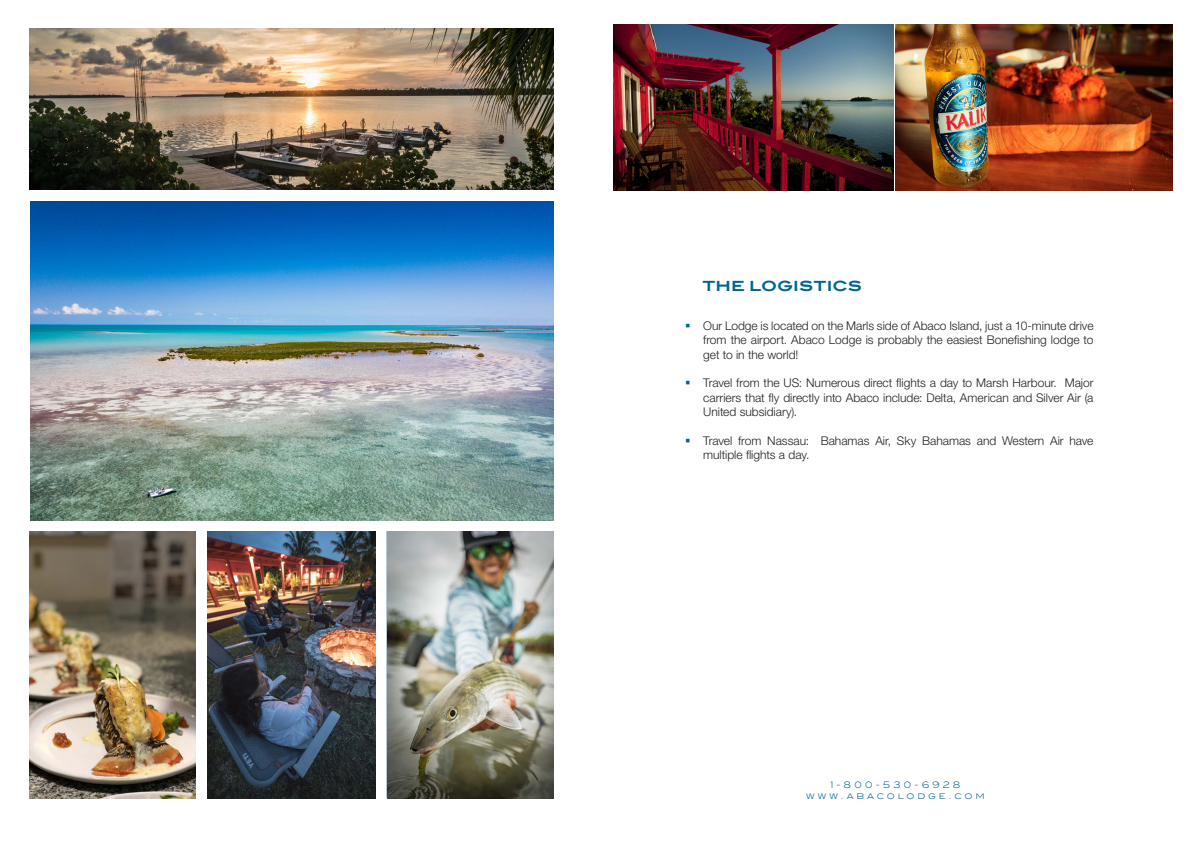
<style>
.page{position:relative;width:1191px;height:842px;background:#fff}
.page>*{position:absolute;margin:0;border:0;box-sizing:border-box;transform-origin:0 0}
.t1{font:700 14px "Blair ITC Std";letter-spacing:.005em;color:#006494}
.t2{font:300 12px/14.4px "Helvetica Neue LT Std";color:#231f20;text-align:justify}
.t3{font:300 9px "Blair ITC Std";letter-spacing:.315em;color:#006494}
.s1{color:#006494}
</style>
<div class="page">
<img style="left:895px;top:24px;width:278px;height:166px">
<img style="left:613px;top:24px;width:280px;height:166px">
<img style="left:30px;top:202px;width:523px;height:319px">
<img style="left:30px;top:531px;width:166px;height:267px">
<img style="left:207px;top:531px;width:168px;height:267px">
<img style="left:387px;top:531px;width:166px;height:267px">
<img style="left:30px;top:28px;width:524px;height:162px">
<p class="t1" style="left:702px;top:277px;width:161px">THE LOGISTICS</p>
<p class="t2" style="left:703px;top:318px;width:392px;text-indent:-18px"><span class="s1">▪</span> Our Lodge is located on the Marls side of Abaco Island, just a 10-minute drive from the airport. Abaco Lodge is probably the easiest Bonefishing lodge to get to in the world!</p>
<p class="t2" style="left:703px;top:376px;width:392px;text-indent:-18px"><span class="s1">▪</span> Travel from the US: Numerous direct flights a day to Marsh Harbour. Major carriers that fly directly into Abaco include: Delta, American and Silver Air (a United subsidiary).</p>
<p class="t2" style="left:703px;top:433px;width:392px;text-indent:-18px"><span class="s1">▪</span> Travel from Nassau: Bahamas Air, Sky Bahamas and Western Air have multiple flights a day.</p>
<p class="t3" style="left:830px;top:779px;width:131px">1-800-530-6928</p>
<p class="t3" style="left:806px;top:790px;width:180px">WWW.ABACOLODGE.COM</p>
</div>
